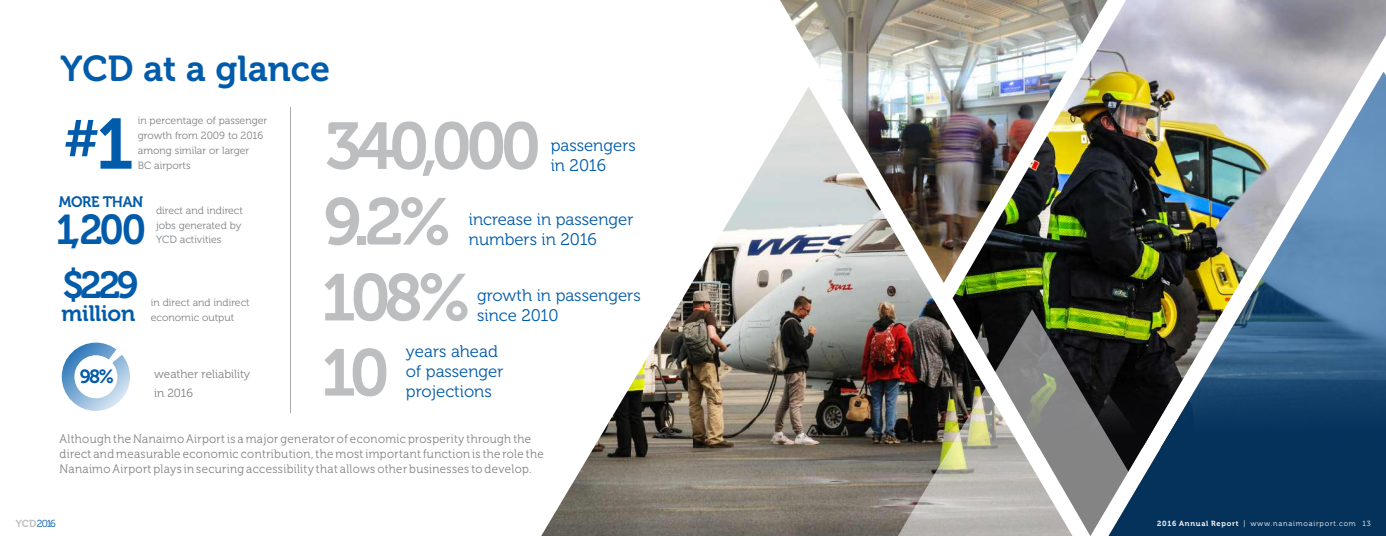
<style>
.page{position:relative;width:1386px;height:536px;background:#fff}
.page>*{position:absolute;margin:0;border:0;box-sizing:border-box;transform-origin:0 0}
.t1{font:65.71px "Museo 700";letter-spacing:-.085em;color:#bcbec0}
.t2{font:51.1px "Museo 700";color:#005bab}
.t3{font:41.48px "Museo 700";color:#005bab;scale:.96 1}
.t4{font:37.62px "Museo 700";color:#005bab}
.t5{font:700 35.88px "Museo 700";color:#005bab}
.t6{font:22.14px "Museo 700";letter-spacing:-.01em;color:#005bab}
.t7{font:18.99px "Museo 700";color:#005bab}
.t8{font:16.71px/20.1px "Museo 300";color:#005bab}
.t9{font:12.25px/15px "Museo 300";letter-spacing:.03em;color:#808285;scale:.94 1}
.t10{font:11.81px/18.8px "Museo 300";color:#808285}
.t11{font:10.5px/14.7px "Museo 300";color:#808285}
.t12{font:10.15px "Museo 300";color:#005bab}
.t13{font:7.35px "Museo 300";letter-spacing:.11em;color:#fff}
.s1{font-size:70.96px}
.s2{font-family:"Museo 700";font-weight:700;color:#bcbec0}
.s3{font-family:"Museo 700"}
</style>
<div class="page">
<img style="left:541px;top:147px;width:289px;height:389px">
<svg style="left:62px;top:342px;width:68px;height:69px"></svg>
<div style="left:74px;top:355px;width:43px;height:43px;background:#fff;border-radius:50%"></div>
<hr style="left:290px;top:108px;width:1px;height:305px;background:#a7a9ac">
<img style="left:1113px;top:0;width:273px;height:72px">
<img style="left:830px;top:72px;width:556px;height:464px">
<img style="left:773px;top:0;width:340px;height:283px">
<img style="left:821px;top:309px;width:314px;height:227px">
<h3 class="t5" style="left:60px;top:54px;width:271px">YCD at a glance</h3>
<h1 class="t1" style="left:325px;top:119px;width:218px">340,000</h1>
<p class="t11" style="left:138px;top:114px;width:131px">in percentage of passenger growth from 2009 to 2016 among similar or larger<br>BC airports</p>
<h2 class="t2" style="left:64px;top:118px;width:72px">#<span class="s1">1</span></h2>
<h3 class="t8" style="left:551px;top:136px;width:87px">passengers in 2016</h3>
<p class="t11" style="left:156px;top:204px;width:89px;text-indent:-97px"><sup>MORE</sup> <sup>THAN</sup> direct and indirect jobs generated by<br>YCD activities</p>
<h3 class="t3" style="left:56px;top:212px;width:96px">1,200</h3>
<h3 class="t4" style="left:62px;top:270px;width:78px">$229</h3>
<h3 class="t6" style="left:62px;top:304px;width:75px">million</h3>
<p class="t11" style="left:151px;top:296px;width:100px">in direct and indirect economic output</p>
<h3 class="t7" style="left:80px;top:369px;width:36px">98%</h3>
<p class="t10" style="left:154px;top:365px;width:98px">weather reliability in 2016</p>
<h1 class="t1" style="left:324px;top:195px;width:130px">9.2%</h1>
<h3 class="t8" style="left:469px;top:211px;width:166px">increase in passenger numbers in 2016</h3>
<h1 class="t1" style="left:321px;top:271px;width:152px">108%</h1>
<h3 class="t8" style="left:477px;top:286px;width:165px">growth in passengers since 2010</h3>
<h1 class="t1" style="left:321px;top:346px;width:70px">10</h1>
<h3 class="t8" style="left:406px;top:342px;width:99px">years ahead of passenger projections</h3>
<p class="t9" style="left:60px;top:432px;width:517px">Although the Nanaimo Airport is a major generator of economic prosperity through the direct and measurable economic contribution, the most important function is the role the<br>Nanaimo Airport plays in securing accessibility that allows other businesses to develop.</p>
<p class="t12" style="left:16px;top:519px;width:42px"><span class="s2">YCD</span>2016</p>
<p class="t13" style="left:1157px;top:520px;width:215px"><span class="s3">2016 Annual Report</span> | www.nanaimoairport.com 13</p>
</div>
